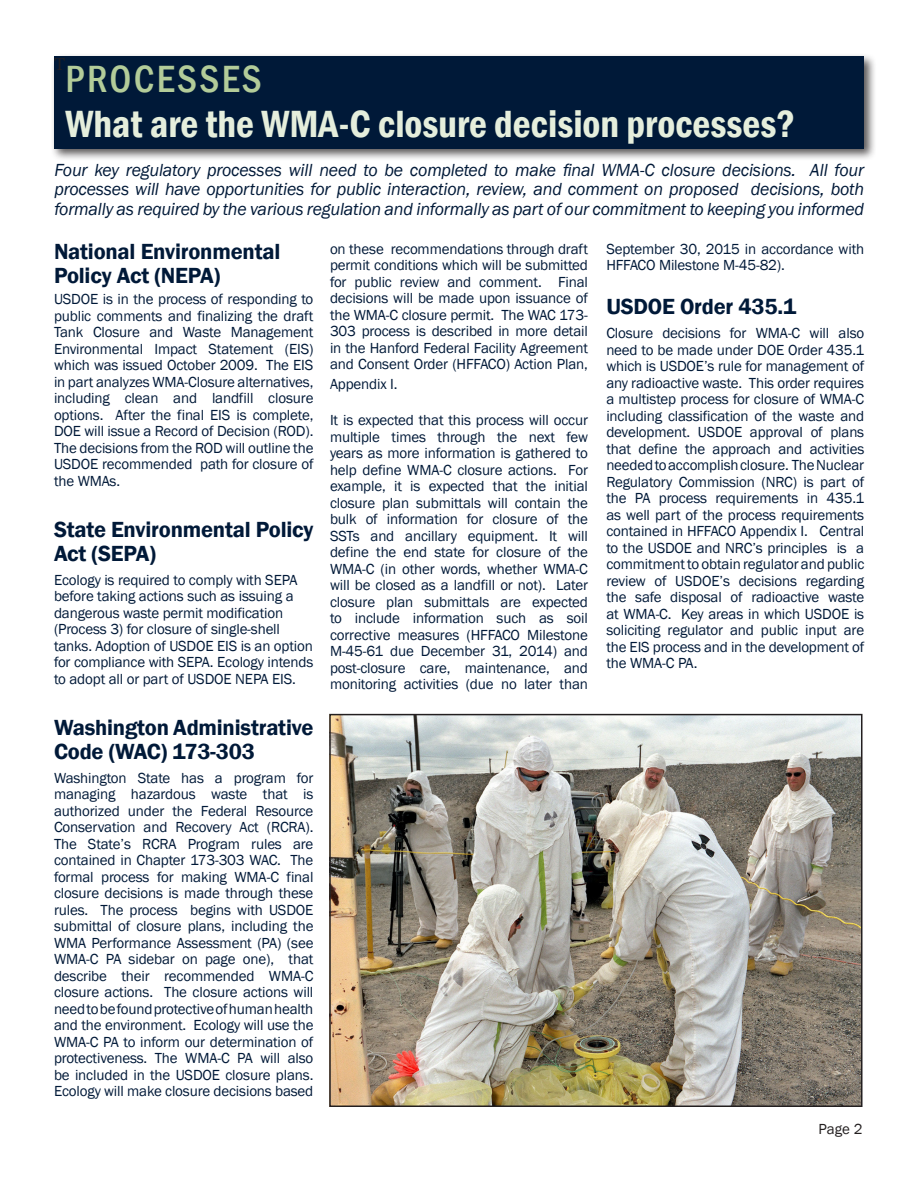
<style>
.page{position:relative;width:918px;height:1188px;background:#fff}
.page>*{position:absolute;margin:0;border:0;box-sizing:border-box;transform-origin:0 0}
.t1{font:600 condensed 39px "Franklin Gothic";color:#e5eedc}
.t2{font:500 condensed 39px "Franklin Gothic";letter-spacing:.06em;color:#b3cc99}
.t3{font:600 22.5px/24px "Franklin Gothic";letter-spacing:-.01em;color:#001938}
.t4{font:italic 18px/19.5px "Franklin Gothic";letter-spacing:-.01em;color:#001938;text-align:justify}
.t5{font:18px "Minion Pro";color:#231f20}
.t6{font:15px/16.5px "Franklin Gothic";letter-spacing:-.01em;color:#001938;text-align:justify}
.t7{font:15px "Franklin Gothic";color:#231f20}
</style>
<div class="page">
<div style="left:50px;top:53px;width:826px;height:109px;background:#231f20;opacity:.75"></div>
<div style="left:54px;top:56px;width:810px;height:93px;background:#001938"></div>
<img style="left:332px;top:717px;width:527px;height:387px">
<div style="left:329px;top:714px;width:533px;height:393px;border:2px solid #231f20"></div>
<p class="t5" style="left:54px;top:52px;width:13px">T</p>
<p class="t2" style="left:65px;top:54px;width:198px">PROCESSES</p>
<p class="t1" style="left:65px;top:97px;width:731px">What are the WMA-C closure decision processes?</p>
<p class="t4" style="left:54px;top:160px;width:811px">Four key regulatory processes will need to be completed to make final WMA-C closure decisions. All four processes will have opportunities for public interaction, review, and comment on proposed decisions, both formally as required by the various regulation and informally as part of our commitment to keeping you informed</p>
<p class="t3" style="left:54px;top:240px;width:228px">National Environmental<br>Policy Act (NEPA)</p>
<p class="t6" style="left:54px;top:291px;width:261px">USDOE is in the process of responding to public comments and finalizing the draft Tank Closure and Waste Management Environmental Impact Statement (EIS) which was issued October 2009. The EIS in part analyzes WMA-Closure alternatives, including clean and landfill closure options. After the final EIS is complete, DOE will issue a Record of Decision (ROD).<br>The decisions from the ROD will outline the USDOE recommended path for closure of the WMAs.</p>
<p class="t3" style="left:54px;top:517px;width:261px">State Environmental Policy<br>Act (SEPA)</p>
<p class="t6" style="left:54px;top:572px;width:261px;text-align:left">Ecology is required to comply with SEPA before taking actions such as issuing a dangerous waste permit modification (Process 3) for closure of single-shell tanks. Adoption of USDOE EIS is an option for compliance with SEPA. Ecology intends to adopt all or part of USDOE NEPA EIS.</p>
<p class="t3" style="left:54px;top:715px;width:261px">Washington Administrative<br>Code (WAC) 173-303</p>
<p class="t6" style="left:54px;top:770px;width:261px">Washington State has a program for managing hazardous waste that is authorized under the Federal Resource Conservation and Recovery Act (RCRA).<br>The State’s RCRA Program rules are contained in Chapter 173-303 WAC. The formal process for making WMA-C final closure decisions is made through these rules. The process begins with USDOE submittal of closure plans, including the WMA Performance Assessment (PA) (see WMA-C PA sidebar on page one), that describe their recommended WMA-C closure actions. The closure actions will need to be found protective of human health and the environment. Ecology will use the WMA-C PA to inform our determination of protectiveness. The WMA-C PA will also be included in the USDOE closure plans.<br>Ecology will make closure decisions based</p>
<p class="t6" style="left:330px;top:241px;width:259px">on these recommendations through draft permit conditions which will be submitted for public review and comment. Final decisions will be made upon issuance of the WMA-C closure permit. The WAC 173- 303 process is described in more detail in the Hanford Federal Facility Agreement and Consent Order (HFFACO) Action Plan,</p>
<p class="t6" style="left:330px;top:376px;width:69px">Appendix I.</p>
<p class="t6" style="left:330px;top:412px;width:260px">It is expected that this process will occur multiple times through the next few years as more information is gathered to help define WMA-C closure actions. For example, it is expected that the initial closure plan submittals will contain the bulk of information for closure of the SSTs and ancillary equipment. It will define the end state for closure of the WMA-C (in other words, whether WMA-C will be closed as a landfill or not). Later closure plan submittals are expected to include information such as soil corrective measures (HFFACO Milestone M-45-61 due December 31, 2014) and post-closure care, maintenance, and monitoring activities (due no later than</p>
<p class="t6" style="left:606px;top:241px;width:259px">September 30, 2015 in accordance with<br>HFFACO Milestone M-45-82).</p>
<p class="t3" style="left:606px;top:295px;width:192px">USDOE Order 435.1</p>
<p class="t6" style="left:606px;top:325px;width:259px">Closure decisions for WMA-C will also need to be made under DOE Order 435.1 which is USDOE’s rule for management of any radioactive waste. This order requires a multistep process for closure of WMA-C including classification of the waste and development. USDOE approval of plans that define the approach and activities needed to accomplish closure. The Nuclear Regulatory Commission (NRC) is part of the PA process requirements in 435.1 as well part of the process requirements contained in HFFACO Appendix I. Central to the USDOE and NRC’s principles is a commitment to obtain regulator and public review of USDOE’s decisions regarding the safe disposal of radioactive waste at WMA-C. Key areas in which USDOE is soliciting regulator and public input are the EIS process and in the development of the WMA-C PA.</p>
<p class="t7" style="left:819px;top:1120px;width:45px">Page 2</p>
</div>
